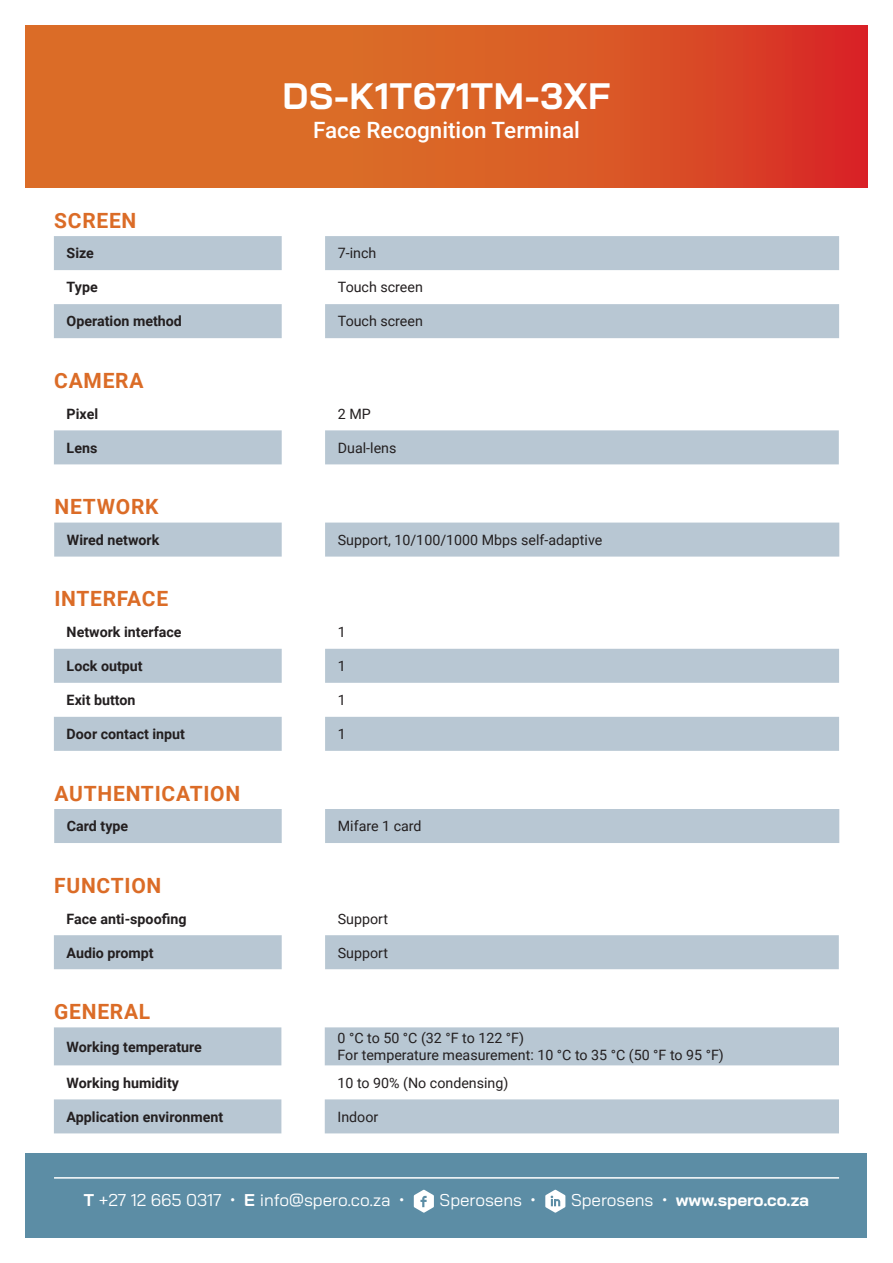
<style>
.page{position:relative;width:893px;height:1263px;background:#fff}
.page>*{position:absolute;margin:0;border:0;box-sizing:border-box;transform-origin:0 0}
.t1{font:700 36.75px "Bai Jamjuree";letter-spacing:.02em;color:#fff}
.t2{font:500 22.5px "Roboto";color:#fff}
.t3{font:700 21px "Roboto";letter-spacing:.035em;color:#db6c27}
.t4{font:17.1px "Bai Jamjuree";color:#fff}
.t5{font:700 17.1px "Bai Jamjuree";color:#fff}
.t6{font:14.25px/17.1px "Roboto";color:#231f20}
.t7{font:700 14.25px "Roboto";color:#231f20}
.s1{font-weight:700}
.s2{font-family:"Interstate";font-weight:700}
.s3{font-weight:400}
.s4{font-family:"Interstate"}
</style>
<div class="page">
<svg style="left:54px;top:430px;width:785px;height:34px;background:#bccad5"></svg>
<svg style="left:54px;top:523px;width:785px;height:34px;background:#bccad5"></svg>
<svg style="left:54px;top:1027px;width:785px;height:106px;fill:#b8c7d3"></svg>
<svg style="left:54px;top:649px;width:785px;height:102px;fill:#b8c7d3"></svg>
<div style="left:54px;top:809px;width:785px;height:34px;background:#b8c7d3"></div>
<svg style="left:54px;top:935px;width:785px;height:34px;background:#bccad5"></svg>
<div style="left:26px;top:1153px;width:841px;height:84px;background:#5c8da5"></div>
<svg style="left:414px;top:1190px;width:20px;height:22px"></svg>
<svg style="left:545px;top:1190px;width:20px;height:22px"></svg>
<hr style="left:54px;top:1177px;width:785px;height:1px;background:#fff">
<svg style="left:54px;top:236px;width:785px;height:102px;fill:#b8c7d3"></svg>
<svg style="left:26px;top:26px;width:841px;height:161px;background:#da5b26"></svg>
<h3 class="t3" style="left:54px;top:205px;width:84px">SCREEN</h3>
<h1 class="t1" style="left:283px;top:75px;width:329px">DS-K1T671TM-3XF</h1>
<h2 class="t2" style="left:313px;top:114px;width:268px">Face Recognition Terminal</h2>
<p class="t7" style="left:67px;top:243px;width:29px">Size</p>
<p class="t6" style="left:338px;top:244px;width:40px">7-inch</p>
<p class="t7" style="left:67px;top:277px;width:33px">Type</p>
<p class="t6" style="left:338px;top:278px;width:87px">Touch screen</p>
<p class="t7" style="left:67px;top:311px;width:117px">Operation method</p>
<p class="t6" style="left:338px;top:312px;width:87px">Touch screen</p>
<h3 class="t3" style="left:54px;top:366px;width:91px">CAMERA</h3>
<p class="t7" style="left:67px;top:404px;width:33px">Pixel</p>
<p class="t6" style="left:338px;top:405px;width:34px">2 MP</p>
<p class="t7" style="left:67px;top:438px;width:32px">Lens</p>
<p class="t6" style="left:338px;top:439px;width:60px">Dual-lens</p>
<h3 class="t3" style="left:55px;top:492px;width:106px">NETWORK</h3>
<p class="t7" style="left:67px;top:530px;width:94px">Wired network</p>
<p class="t6" style="left:338px;top:531px;width:266px">Support, 10/100/1000 Mbps self-adaptive</p>
<h3 class="t3" style="left:54px;top:584px;width:115px">INTERFACE</h3>
<p class="t7" style="left:67px;top:622px;width:116px">Network interface</p>
<p class="t6" style="left:338px;top:623px;width:10px">1</p>
<p class="t7" style="left:67px;top:656px;width:78px">Lock output</p>
<p class="t6" style="left:338px;top:657px;width:10px">1</p>
<p class="t7" style="left:67px;top:690px;width:70px">Exit button</p>
<p class="t6" style="left:338px;top:691px;width:10px">1</p>
<p class="t7" style="left:67px;top:724px;width:120px">Door contact input</p>
<p class="t6" style="left:338px;top:725px;width:10px">1</p>
<h3 class="t3" style="left:55px;top:778px;width:187px">AUTHENTICATION</h3>
<p class="t7" style="left:67px;top:816px;width:63px">Card type</p>
<p class="t6" style="left:338px;top:817px;width:85px">Mifare 1 card</p>
<h3 class="t3" style="left:54px;top:870px;width:109px">FUNCTION</h3>
<p class="t7" style="left:67px;top:908px;width:121px">Face anti-spoofing</p>
<p class="t6" style="left:338px;top:909px;width:52px">Support</p>
<p class="t7" style="left:67px;top:942px;width:89px">Audio prompt</p>
<p class="t6" style="left:338px;top:943px;width:52px">Support</p>
<h3 class="t3" style="left:54px;top:997px;width:98px">GENERAL</h3>
<p class="t7" style="left:67px;top:1037px;width:137px">Working temperature</p>
<p class="t6" style="left:338px;top:1029px;width:388px">0 °C to 50 °C (32 °F to 122 °F)<br>For temperature measurement: 10 °C to 35 °C (50 °F to 95 °F)</p>
<p class="t7" style="left:67px;top:1073px;width:114px">Working humidity</p>
<p class="t6" style="left:338px;top:1073px;width:172px">10 to 90% (No condensing)</p>
<p class="t7" style="left:67px;top:1107px;width:158px">Application environment</p>
<p class="t6" style="left:338px;top:1107px;width:42px">Indoor</p>
<p class="t4" style="left:84px;top:1186px;width:322px"><span class="s1">T</span> +27 12 665 0317 <span class="s2">·</span> <span class="s1">E</span> info@spero.co.za <span class="s2">·</span></p>
<p class="t4" style="left:440px;top:1186px;width:97px">Sperosens <span class="s2">·</span></p>
<p class="t5" style="left:571px;top:1190px;width:239px"><span class="s3">Sperosens</span> <span class="s4">·</span> www.spero.co.za</p>
</div>
